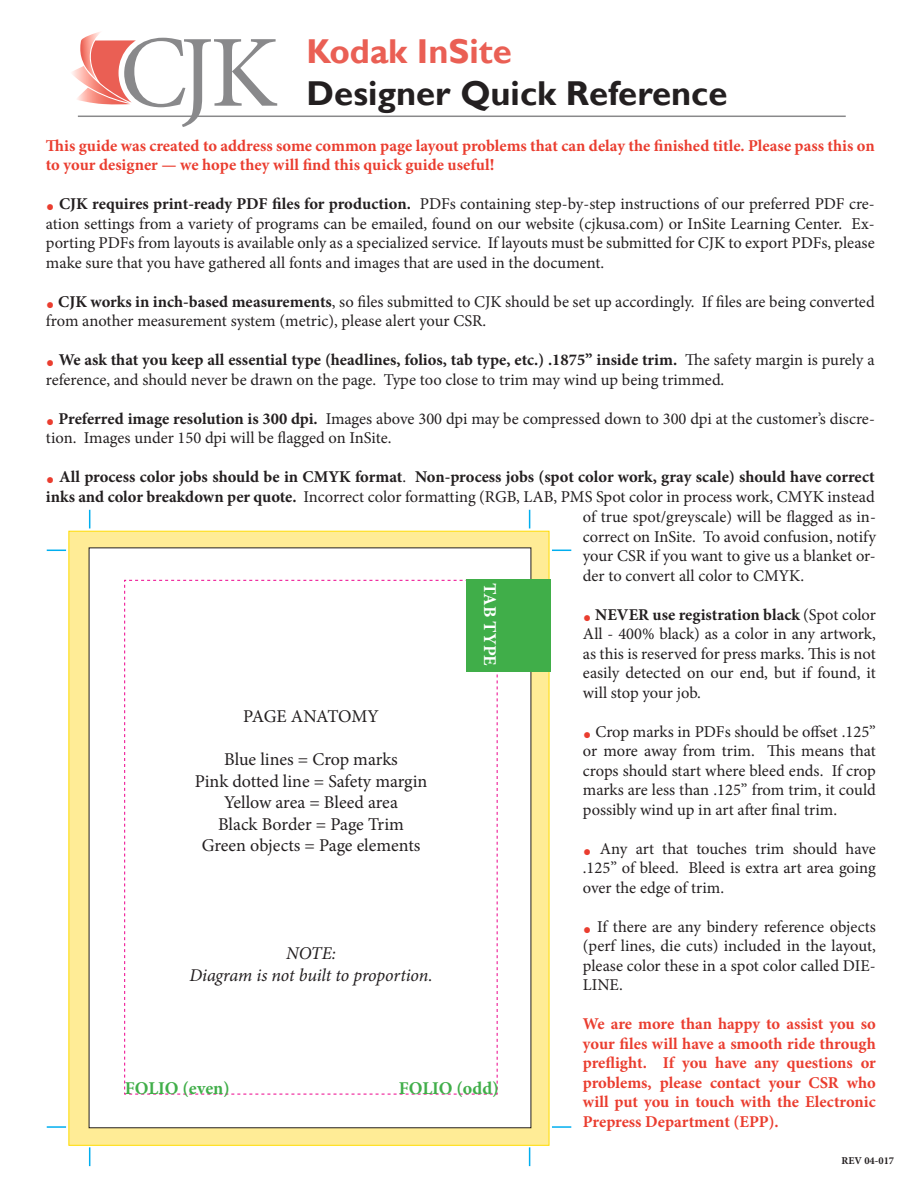
<style>
.page{position:relative;width:918px;height:1188px;background:#fff}
.page>*{position:absolute;margin:0;border:0;box-sizing:border-box;transform-origin:0 0}
.t1{font:700 34.5px "Gill Sans";color:#231f20}
.t2{font:700 34.5px "Gill Sans";color:#ea5f54}
.t3{font:18px/21.6px "Minion Pro";letter-spacing:-.005em;color:#231f20;text-align:center}
.t4{font:italic 18px/21.6px "Minion Pro";letter-spacing:-.01em;color:#231f20;text-align:center}
.t5{font:700 18px "Minion Pro";color:#40ae49}
.t6{font:700 18px "Minion Pro";color:#fff}
.t7{font:16.5px/19.5px "Minion Pro";color:#231f20;text-align:justify}
.t8{font:700 16.5px/19.5px "Minion Pro";color:#ea3d2f}
.t9{font:700 16.5px "Minion Pro";color:#231f20}
.t10{font:700 10.5px "Minion Pro";color:#231f20}
.s1{font-size:22.5px;color:#ea3d2f}
.s2{font-weight:700}
.s3{font-weight:400;font-size:22.5px;color:#ea3d2f}
.s4{font-weight:400}
</style>
<div class="page">
<hr style="left:78px;top:116px;width:768px;height:1px;background:#89898b">
<svg style="left:72px;top:32px;width:205px;height:95px"></svg>
<div style="left:68px;top:531px;width:481px;height:615px;background:#ffec96;border:1px solid #ffdc01"></div>
<div style="left:89px;top:548px;width:442px;height:580px;background:#fff"></div>
<svg style="left:124px;top:580px;width:374px;height:515px"></svg>
<svg style="left:89px;top:510px;width:1px;height:18px"></svg>
<svg style="left:529px;top:510px;width:1px;height:18px"></svg>
<svg style="left:89px;top:1147px;width:1px;height:19px"></svg>
<svg style="left:529px;top:1147px;width:1px;height:19px"></svg>
<svg style="left:552px;top:550px;width:19px;height:1px"></svg>
<svg style="left:552px;top:1126px;width:19px;height:2px"></svg>
<svg style="left:47px;top:550px;width:19px;height:1px"></svg>
<svg style="left:47px;top:1126px;width:19px;height:2px"></svg>
<div style="left:466px;top:580px;width:85px;height:92px;background:#40ae49"></div>
<h1 class="t2" style="left:307px;top:31px;width:207px">Kodak InSite</h1>
<h1 class="t1" style="left:307px;top:72px;width:422px">Designer Quick Reference</h1>
<p class="t8" style="left:46px;top:136px;width:830px">This guide was created to address some common page layout problems that can delay the finished title. Please pass this on to your designer — we hope they will find this quick guide useful!</p>
<p class="t7" style="left:46px;top:194px;width:830px"><span class="s1">•</span> <span class="s2">CJK requires print-ready PDF files for production.</span> PDFs containing step-by-step instructions of our preferred PDF cre&shy;ation settings from a variety of programs can be emailed, found on our website (cjkusa.com) or InSite Learning Center. Ex&shy;porting PDFs from layouts is available only as a specialized service. If layouts must be submitted for CJK to export PDFs, please make sure that you have gathered all fonts and images that are used in the document.</p>
<p class="t7" style="left:46px;top:292px;width:830px"><span class="s1">•</span> <span class="s2">CJK works in inch-based measurements</span>, so files submitted to CJK should be set up accordingly. If files are being converted from another measurement system (metric), please alert your CSR.</p>
<p class="t7" style="left:46px;top:350px;width:830px"><span class="s1">•</span> <span class="s2">We ask that you keep all essential type (headlines, folios, tab type, etc.) .1875” inside trim.</span> The safety margin is purely a reference, and should never be drawn on the page. Type too close to trim may wind up being trimmed.</p>
<p class="t7" style="left:46px;top:409px;width:830px"><span class="s1">•</span> <span class="s2">Preferred image resolution is 300 dpi.</span> Images above 300 dpi may be compressed down to 300 dpi at the customer’s discre&shy;tion. Images under 150 dpi will be flagged on InSite.</p>
<p class="t9" style="left:46px;top:465px;width:830px"><span class="s3">•</span> All process color jobs should be in CMYK format<span class="s4">.</span> Non-process jobs (spot color work, gray scale) should have correct</p>
<p class="t7" style="left:46px;top:487px;width:830px"><span class="s2">inks and color breakdown per quote.</span> Incorrect color formatting (RGB, LAB, PMS Spot color in process work, CMYK instead</p>
<p class="t7" style="left:583px;top:507px;width:294px">of true spot/greyscale) will be flagged as in-</p>
<p class="t7" style="left:583px;top:527px;width:295px">correct on InSite. To avoid confusion, notify</p>
<p class="t7" style="left:583px;top:546px;width:294px">your CSR if you want to give us a blanket or-</p>
<p class="t7" style="left:583px;top:566px;width:223px">der to convert all color to CMYK.</p>
<p class="t7" style="left:583px;top:605px;width:294px"><span class="s1">•</span> <span class="s2">NEVER use registration black</span> (Spot color All - 400% black) as a color in any artwork, as this is reserved for press marks. This is not easily detected on our end, but if found, it will stop your job.</p>
<p class="t7" style="left:583px;top:722px;width:295px"><span class="s1">•</span> Crop marks in PDFs should be offset .125” or more away from trim. This means that crops should start where bleed ends. If crop marks are less than .125” from trim, it could possibly wind up in art after final trim.</p>
<p class="t7" style="left:583px;top:839px;width:294px"><span class="s1">•</span> Any art that touches trim should have .125” of bleed. Bleed is extra art area going over the edge of trim.</p>
<p class="t7" style="left:583px;top:917px;width:294px"><span class="s1">•</span> If there are any bindery reference objects (perf lines, die cuts) included in the layout, please color these in a spot color called DIE-LINE.</p>
<p class="t8" style="left:583px;top:1014px;width:295px;text-align:justify">We are more than happy to assist you so your files will have a smooth ride through preflight. If you have any questions or problems, please contact your CSR who will put you in touch with the Electronic Prepress Department (EPP).</p>
<p class="t6" style="left:502px;top:583px;width:84px;rotate:90deg">TAB TYPE</p>
<p class="t3" style="left:243px;top:705px;width:137px">PAGE ANATOMY</p>
<p class="t3" style="left:195px;top:749px;width:234px">Blue lines = Crop marks<br>Pink dotted line = Safety margin<br>Yellow area = Bleed area<br>Black Border = Page Trim<br>Green objects = Page elements</p>
<p class="t4" style="left:189px;top:943px;width:245px">NOTE:<br>Diagram is not built to proportion.</p>
<p class="t5" style="left:125px;top:1075px;width:106px">FOLIO (even)</p>
<p class="t5" style="left:399px;top:1075px;width:101px">FOLIO (odd)</p>
<p class="t10" style="left:842px;top:1154px;width:54px">REV 04-017</p>
</div>
